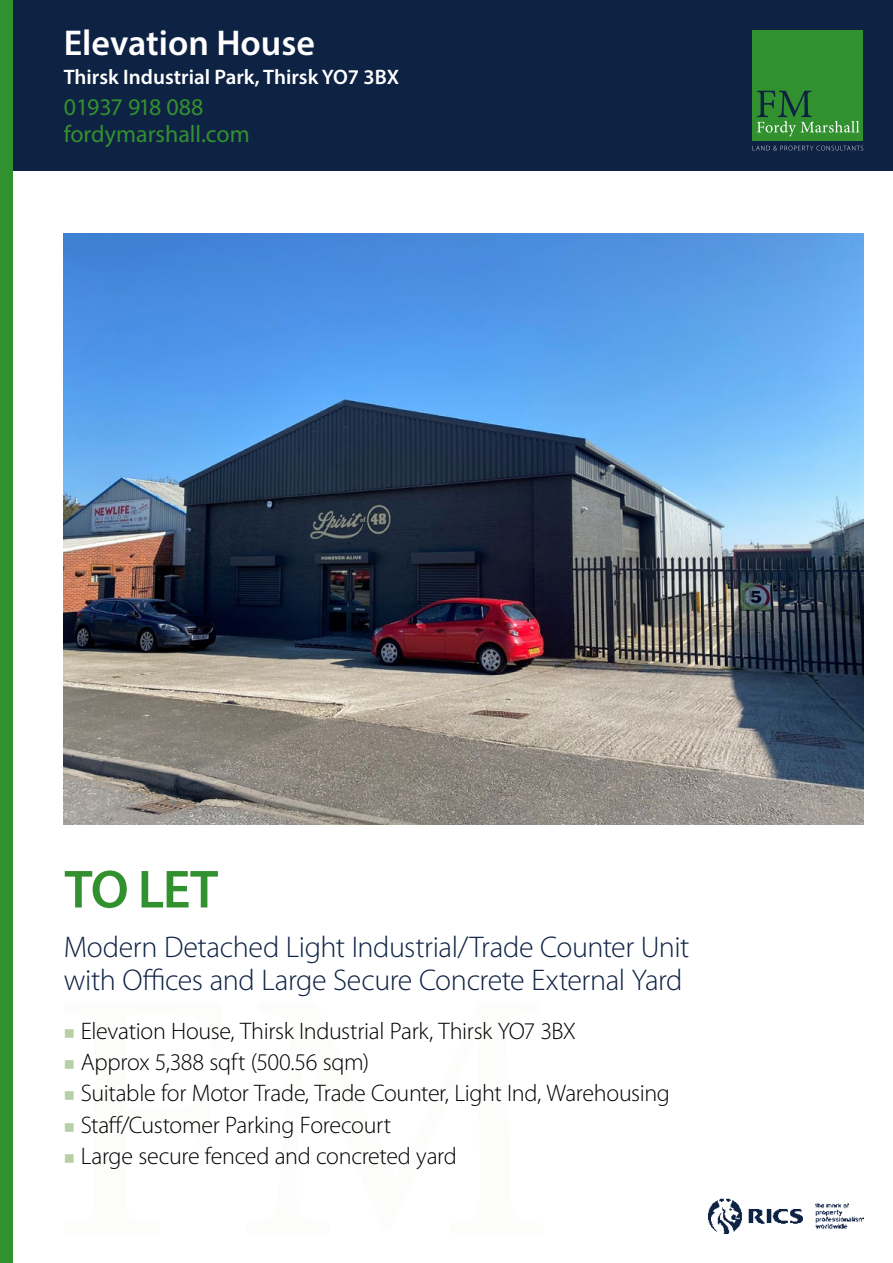
<style>
.page{position:relative;width:893px;height:1263px;background:#fff}
.page>*{position:absolute;margin:0;border:0;box-sizing:border-box;transform-origin:0 0}
.FOR_SALE{font:600 54px "Myriad Pro";color:#32912f}
.t1{font:600 36px "Myriad Pro";color:#fff}
.Cover_Title{font:300 30px/33px "Myriad Pro";letter-spacing:-.015em;color:#0e2244}
.Cover_Bullet{font:300 24px "Myriad Pro";letter-spacing:-.015em;color:#000}
.t2{font:24px "Myriad Pro";color:#32912f}
.t3{font:24px "Myriad Pro";letter-spacing:-.025em;color:#32912f}
.t4{font:600 21px "Myriad Pro";color:#fff}
</style>
<div class="page">
<div style="left:13px;top:0;width:880px;height:170px;background:#0e2244"></div>
<div style="left:0;top:0;width:13px;height:1263px;background:#32912f"></div>
<div style="left:753px;top:30px;width:110px;height:110px;background:#32912f"></div>
<svg style="left:757px;top:91px;width:102px;height:45px"></svg>
<svg style="left:753px;top:146px;width:110px;height:5px"></svg>
<img style="left:708px;top:1199px;width:155px;height:34px">
<img style="left:64px;top:234px;width:799px;height:590px">
<p class="t1" style="left:64px;top:20px;width:253px">Elevation House</p>
<p class="t4" style="left:64px;top:63px;width:337px">Thirsk Industrial Park, Thirsk YO7 3BX</p>
<p class="t3" style="left:64px;top:92px;width:141px">01937 918 088</p>
<p class="t2" style="left:64px;top:119px;width:187px">fordymarshall.com</p>
<p class="FOR_SALE" style="left:64px;top:855px;width:155px">TO LET</p>
<p class="Cover_Title" style="left:64px;top:931px;width:627px">Modern Detached Light Industrial/Trade Counter Unit with Offices and Large Secure Concrete External Yard</p>
<p class="Cover_Bullet" style="left:81px;top:1016px;width:497px">Elevation House, Thirsk Industrial Park, Thirsk YO7 3BX</p>
<p class="Cover_Bullet" style="left:81px;top:1047px;width:290px">Approx 5,388 sqft (500.56 sqm)</p>
<p class="Cover_Bullet" style="left:81px;top:1079px;width:591px">Suitable for Motor Trade, Trade Counter, Light Ind, Warehousing</p>
<p class="Cover_Bullet" style="left:81px;top:1110px;width:312px">Staff/Customer Parking Forecourt</p>
<p class="Cover_Bullet" style="left:81px;top:1141px;width:377px">Large secure fenced and concreted yard</p>
</div>
